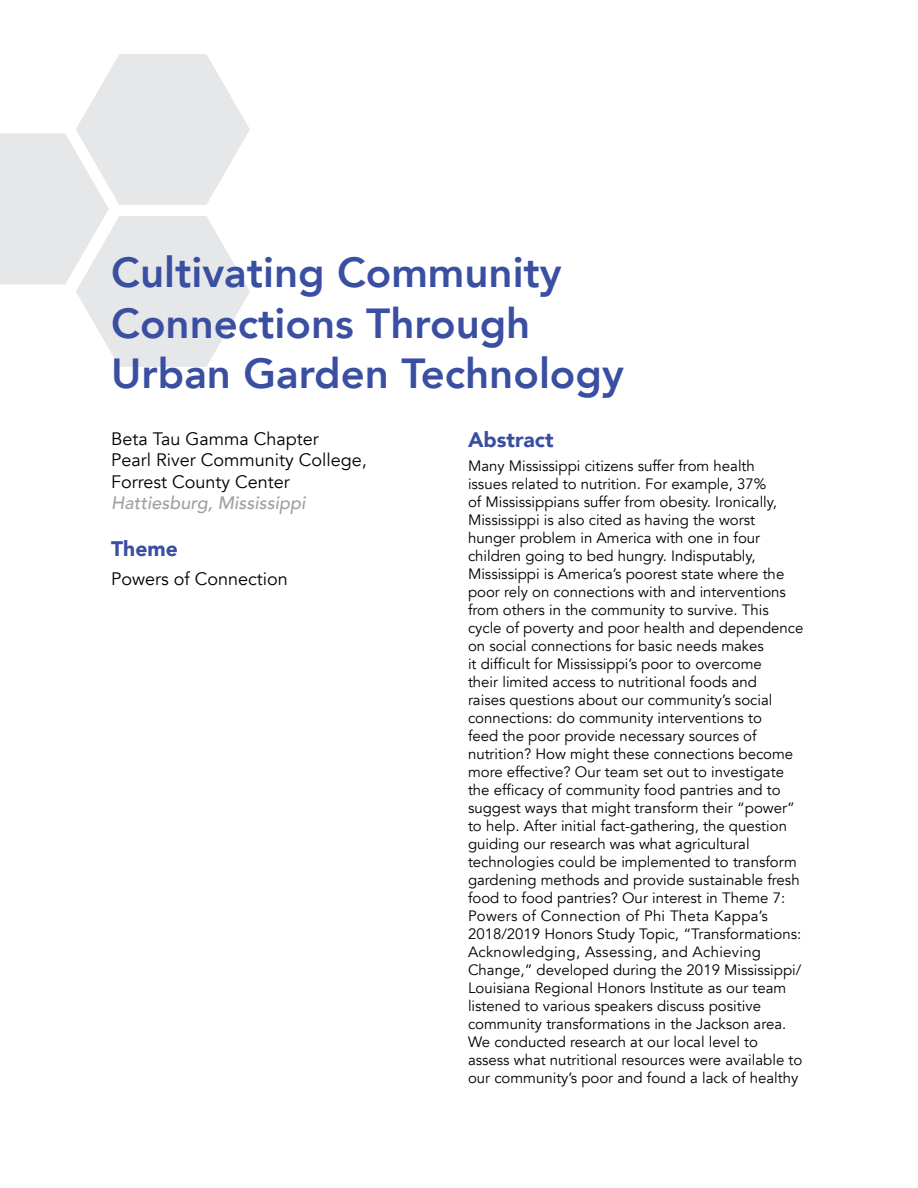
<style>
.page{position:relative;width:918px;height:1188px;background:#fff}
.page>*{position:absolute;margin:0;border:0;box-sizing:border-box;transform-origin:0 0}
.t1{font:800 42px/50.4px "Avenir";color:#3a4fa2}
.t2{font:900 21px "Avenir";color:#3a4fa2}
.t3{font:18px/21.6px "Avenir";color:#000}
.t4{font:italic 500 18px "Avenir";color:#9fa1a4}
.t5{font:15px/18px "Avenir";color:#000}
</style>
<div class="page">
<svg style="left:0;top:54px;width:250px;height:313px"></svg>
<h1 class="t1" style="left:111px;top:247px;width:514px">Cultivating Community<br>Connections Through<br>Urban Garden Technology</h1>
<p class="t3" style="left:111px;top:428px;width:257px">Beta Tau Gamma Chapter<br>Pearl River Community College,<br>Forrest County Center</p>
<p class="t4" style="left:111px;top:492px;width:196px">Hattiesburg, Mississippi</p>
<h2 class="t2" style="left:111px;top:531px;width:68px">Theme</h2>
<p class="t3" style="left:111px;top:568px;width:178px">Powers of Connection</p>
<h2 class="t2" style="left:468px;top:421px;width:87px">Abstract</h2>
<p class="t5" style="left:468px;top:457px;width:337px">Many Mississippi citizens suffer from health<br>issues related to nutrition. For example, 37%<br>of Mississippians suffer from obesity. Ironically, Mississippi is also cited as having the worst hunger problem in America with one in four children going to bed hungry. Indisputably, Mississippi is America’s poorest state where the poor rely on connections with and interventions from others in the community to survive. This cycle of poverty and poor health and dependence on social connections for basic needs makes<br>it difficult for Mississippi’s poor to overcome<br>their limited access to nutritional foods and<br>raises questions about our community’s social connections: do community interventions to<br>feed the poor provide necessary sources of nutrition? How might these connections become more effective? Our team set out to investigate the efficacy of community food pantries and to suggest ways that might transform their “power” to help. After initial fact-gathering, the question guiding our research was what agricultural technologies could be implemented to transform gardening methods and provide sustainable fresh food to food pantries? Our interest in Theme 7:<br>Powers of Connection of Phi Theta Kappa’s 2018/2019 Honors Study Topic, “Transformations:<br>Acknowledging, Assessing, and Achieving Change,” developed during the 2019 Mississippi/ Louisiana Regional Honors Institute as our team listened to various speakers discuss positive community transformations in the Jackson area.<br>We conducted research at our local level to<br>assess what nutritional resources were available to our community’s poor and found a lack of healthy</p>
</div>
